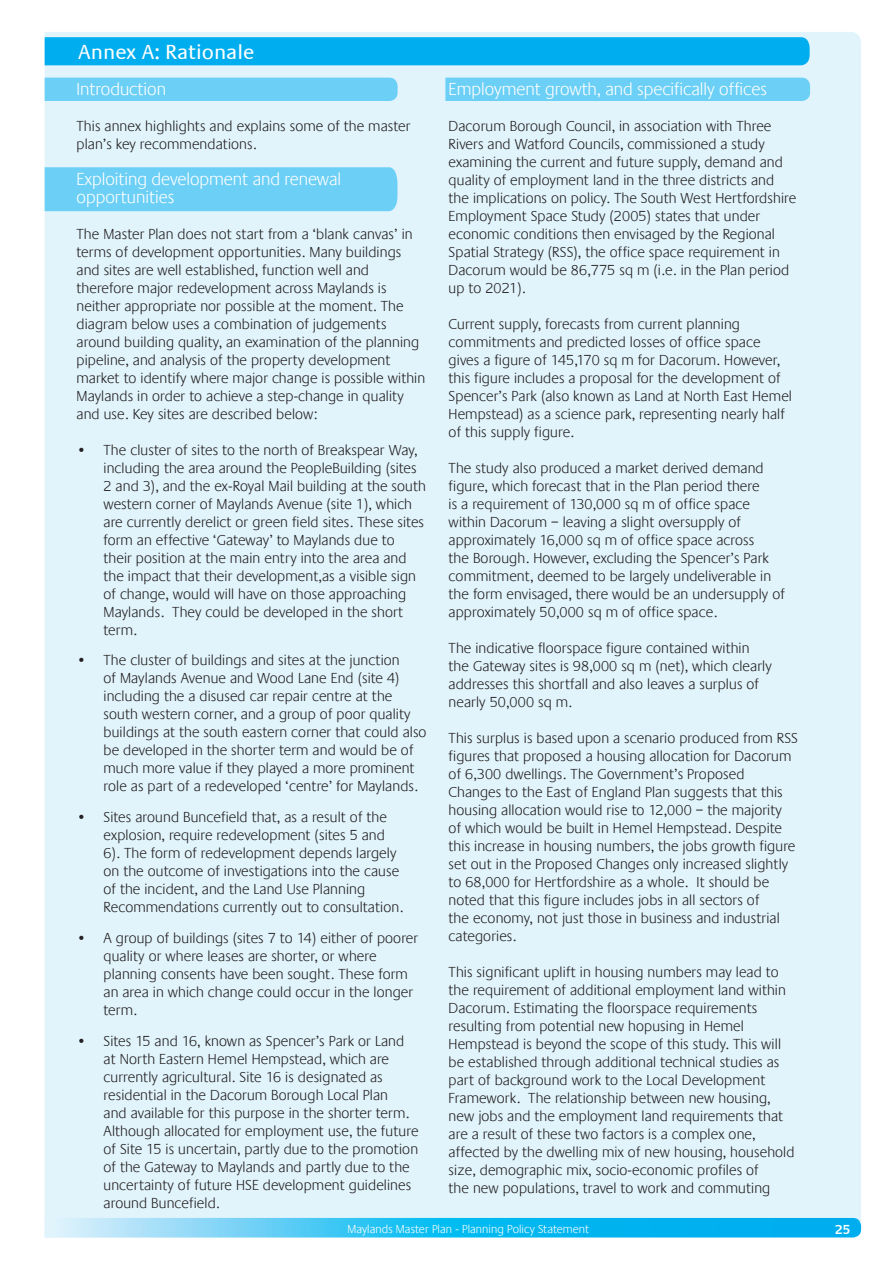
<style>
.page{position:relative;width:893px;height:1263px;background:#fff}
.page>*{position:absolute;margin:0;border:0;box-sizing:border-box;transform-origin:0 0}
.t1{font:21px "Praxis EF";color:#fff}
.t2{font:300 18px/18px "Praxis EF";color:#fff}
.t3{font:300 15px/18px "Praxis EF";letter-spacing:.01em;color:#231f20}
.t4{font:600 13.5px "Praxis EF";color:#fff}
.t5{font:300 12px "Praxis EF";letter-spacing:.01em;color:#fff}
</style>
<div class="page">
<div style="left:45px;top:32px;width:816px;height:1186px;background:#e1f4fc"></div>
<svg style="left:45px;top:1218px;width:816px;height:19px;background:#38c3f2"></svg>
<div style="left:445px;top:78px;width:365px;height:23px;background:#6bcff6"></div>
<div style="left:45px;top:167px;width:352px;height:44px;background:#6bcff6"></div>
<div style="left:45px;top:78px;width:353px;height:23px;background:#6bcff6"></div>
<div style="left:45px;top:37px;width:765px;height:28px;background:#00aeef"></div>
<h1 class="t1" style="left:78px;top:40px;width:178px">Annex A: Rationale</h1>
<p class="t2" style="left:77px;top:80px;width:91px">Introduction</p>
<p class="t3" style="left:77px;top:117px;width:335px">This annex highlights and explains some of the master plan’s key recommendations.</p>
<p class="t2" style="left:77px;top:170px;width:266px">Exploiting development and renewal opportunities</p>
<p class="t3" style="left:77px;top:225px;width:350px">The Master Plan does not start from a ‘blank canvas’ in terms of development opportunities. Many buildings and sites are well established, function well and therefore major redevelopment across Maylands is neither appropriate nor possible at the moment. The diagram below uses a combination of judgements around building quality, an examination of the planning pipeline, and analysis of the property development market to identify where major change is possible within Maylands in order to achieve a step-change in quality and use. Key sites are described below:</p>
<p class="t3" style="left:104px;top:441px;width:324px">The cluster of sites to the north of Breakspear Way, including the area around the PeopleBuilding (sites 2 and 3), and the ex-Royal Mail building at the south western corner of Maylands Avenue (site 1), which are currently derelict or green field sites. These sites form an effective ‘Gateway’ to Maylands due to their position at the main entry into the area and the impact that their development,as a visible sign of change, would will have on those approaching Maylands. They could be developed in the short term.</p>
<p class="t3" style="left:104px;top:652px;width:324px">The cluster of buildings and sites at the junction<br>of Maylands Avenue and Wood Lane End (site 4) including the a disused car repair centre at the south western corner, and a group of poor quality buildings at the south eastern corner that could also be developed in the shorter term and would be of much more value if they played a more prominent role as part of a redeveloped ‘centre’ for Maylands.</p>
<p class="t3" style="left:104px;top:809px;width:301px">Sites around Buncefield that, as a result of the explosion, require redevelopment (sites 5 and 6). The form of redevelopment depends largely on the outcome of investigations into the cause of the incident, and the Land Use Planning Recommendations currently out to consultation.</p>
<p class="t3" style="left:104px;top:929px;width:316px">A group of buildings (sites 7 to 14) either of poorer quality or where leases are shorter, or where planning consents have been sought. These form an area in which change could occur in the longer term.</p>
<p class="t3" style="left:104px;top:1032px;width:316px">Sites 15 and 16, known as Spencer’s Park or Land at North Eastern Hemel Hempstead, which are currently agricultural. Site 16 is designated as residential in the Dacorum Borough Local Plan<br>and available for this purpose in the shorter term.<br>Although allocated for employment use, the future of Site 15 is uncertain, partly due to the promotion of the Gateway to Maylands and partly due to the uncertainty of future HSE development guidelines around Buncefield.</p>
<p class="t3" style="left:77px;top:441px;width:12px">•</p>
<p class="t3" style="left:77px;top:652px;width:12px">•</p>
<p class="t3" style="left:77px;top:809px;width:12px">•</p>
<p class="t3" style="left:77px;top:929px;width:12px">•</p>
<p class="t3" style="left:77px;top:1032px;width:12px">•</p>
<p class="t2" style="left:449px;top:81px;width:320px">Employment growth, and specifically offices</p>
<p class="t3" style="left:449px;top:118px;width:349px">Dacorum Borough Council, in association with Three Rivers and Watford Councils, commissioned a study examining the current and future supply, demand and quality of employment land in the three districts and the implications on policy. The South West Hertfordshire Employment Space Study (2005) states that under economic conditions then envisaged by the Regional Spatial Strategy (RSS), the office space requirement in Dacorum would be 86,775 sq m (i.e. in the Plan period up to 2021).</p>
<p class="t3" style="left:449px;top:316px;width:345px">Current supply, forecasts from current planning commitments and predicted losses of office space gives a figure of 145,170 sq m for Dacorum. However, this figure includes a proposal for the development of Spencer’s Park (also known as Land at North East Hemel Hempstead) as a science park, representing nearly half of this supply figure.</p>
<p class="t3" style="left:449px;top:460px;width:338px">The study also produced a market derived demand figure, which forecast that in the Plan period there<br>is a requirement of 130,000 sq m of office space within Dacorum – leaving a slight oversupply of approximately 16,000 sq m of office space across<br>the Borough. However, excluding the Spencer’s Park commitment, deemed to be largely undeliverable in the form envisaged, there would be an undersupply of approximately 50,000 sq m of office space.</p>
<p class="t3" style="left:449px;top:640px;width:325px">The indicative floorspace figure contained within the Gateway sites is 98,000 sq m (net), which clearly addresses this shortfall and also leaves a surplus of nearly 50,000 sq m.</p>
<p class="t3" style="left:449px;top:730px;width:351px">This surplus is based upon a scenario produced from RSS figures that proposed a housing allocation for Dacorum of 6,300 dwellings. The Government’s Proposed Changes to the East of England Plan suggests that this housing allocation would rise to 12,000 – the majority of which would be built in Hemel Hempstead. Despite this increase in housing numbers, the jobs growth figure set out in the Proposed Changes only increased slightly to 68,000 for Hertfordshire as a whole. It should be noted that this figure includes jobs in all sectors of<br>the economy, not just those in business and industrial categories.</p>
<p class="t3" style="left:449px;top:964px;width:347px">This significant uplift in housing numbers may lead to the requirement of additional employment land within Dacorum. Estimating the floorspace requirements resulting from potential new hopusing in Hemel Hempstead is beyond the scope of this study. This will be established through additional technical studies as part of background work to the Local Development Framework. The relationship between new housing, new jobs and the employment land requirements that are a result of these two factors is a complex one, affected by the dwelling mix of new housing, household size, demographic mix, socio-economic profiles of<br>the new populations, travel to work and commuting</p>
<p class="t5" style="left:347px;top:1223px;width:243px">Maylands Master Plan - Planning Policy Statement</p>
<p class="t4" style="left:835px;top:1222px;width:17px">25</p>
</div>
